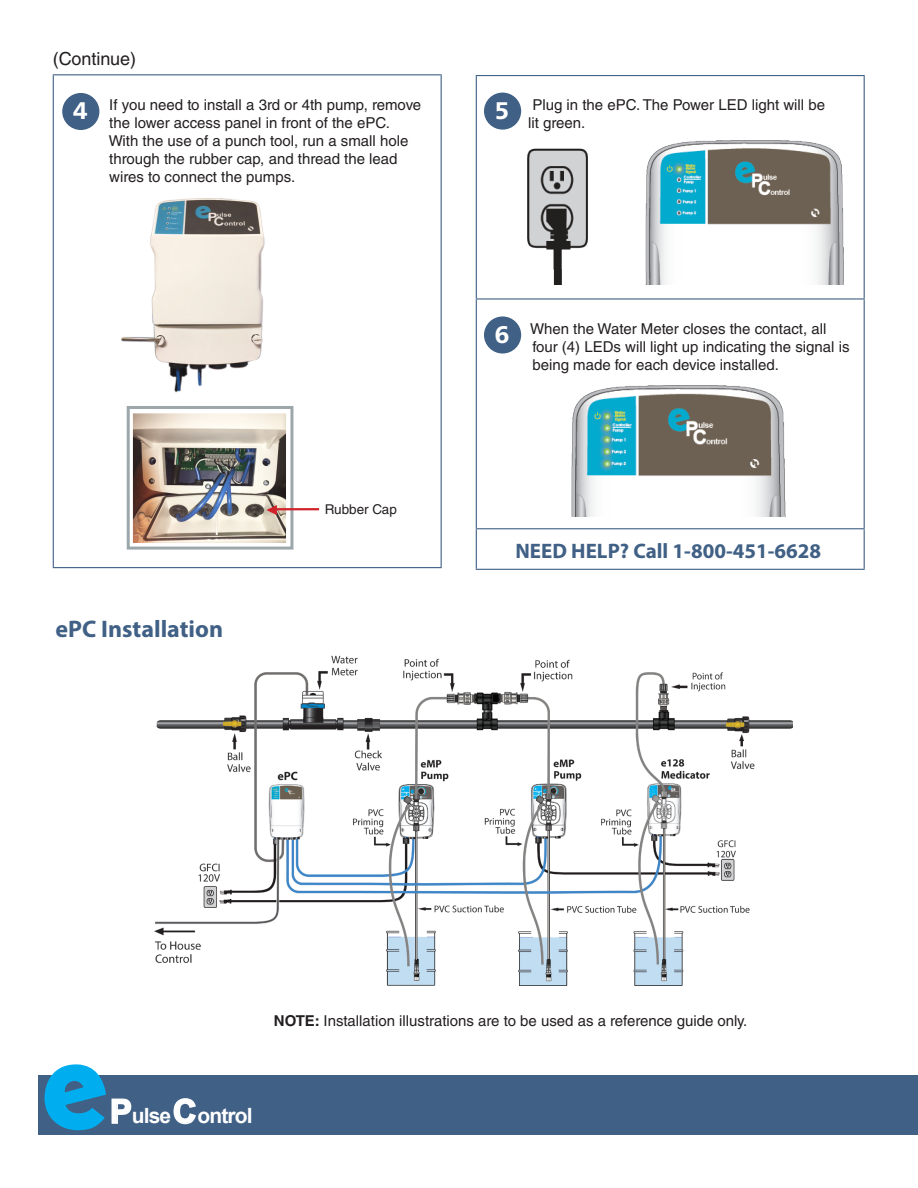
<style>
.page{position:relative;width:918px;height:1188px;background:#fff}
.page>*{position:absolute;margin:0;border:0;box-sizing:border-box;transform-origin:0 0}
.t1{font:700 33px "Arial";color:#fff}
.t2{font:700 24px "Myriad Pro";color:#406085}
.t3{font:800 24px "Frutiger Neue LT Pro";color:#fff}
.t4{font:700 21px "Myriad Pro";color:#406085}
.t5{font:700 21px "Arial";letter-spacing:-.04em;color:#fff}
.t6{font:18px "Helvetica LT Std";color:#231f20}
.t7{font:15px/18px "Helvetica LT Std";color:#231f20}
.t8{font:13.5px "Helvetica LT Std";color:#231f20}
.s1{font-weight:700}
</style>
<div class="page">
<hr style="left:476px;top:75px;width:389px;height:1px;background:#406085">
<hr style="left:476px;top:76px;width:1px;height:222px;background:#406085">
<hr style="left:864px;top:76px;width:1px;height:222px;background:#406085">
<hr style="left:476px;top:298px;width:389px;height:2px;background:#406085">
<hr style="left:476px;top:300px;width:1px;height:228px;background:#406085">
<hr style="left:864px;top:300px;width:1px;height:228px;background:#406085">
<hr style="left:476px;top:528px;width:389px;height:1px;background:#406085">
<hr style="left:476px;top:529px;width:1px;height:40px;background:#406085">
<hr style="left:864px;top:529px;width:1px;height:40px;background:#406085">
<hr style="left:476px;top:569px;width:389px;height:1px;background:#406085">
<hr style="left:53px;top:74px;width:389px;height:1px;background:#406085">
<hr style="left:53px;top:75px;width:1px;height:492px;background:#406085">
<hr style="left:441px;top:75px;width:1px;height:492px;background:#406085">
<hr style="left:53px;top:567px;width:389px;height:1px;background:#406085">
<div style="left:38px;top:1075px;width:880px;height:60px;background:#406085"></div>
<svg style="left:45px;top:1064px;width:87px;height:66px"></svg>
<div style="left:63px;top:94px;width:36px;height:35px;background:#406085;border-radius:50%"></div>
<div style="left:62px;top:93px;width:37px;height:37px;border:2px solid #406085;border-radius:50%"></div>
<div style="left:485px;top:93px;width:35px;height:36px;background:#406085;border-radius:50%"></div>
<div style="left:484px;top:93px;width:37px;height:37px;border:2px solid #406085;border-radius:50%"></div>
<div style="left:485px;top:317px;width:35px;height:36px;background:#406085;border-radius:50%"></div>
<div style="left:484px;top:316px;width:37px;height:38px;border:2px solid #406085;border-radius:50%"></div>
<svg style="left:173px;top:1098px;width:23px;height:27px"></svg>
<img style="left:121px;top:198px;width:144px;height:195px">
<img style="left:132px;top:413px;width:156px;height:130px">
<img style="left:154px;top:655px;width:639px;height:330px">
<div style="left:127px;top:406px;width:166px;height:144px;border:3px solid #9ca7ac"></div>
<hr style="left:277px;top:508px;width:42px;height:2px;background:#d1232a">
<svg style="left:266px;top:504px;width:12px;height:12px"></svg>
<img style="left:527px;top:140px;width:317px;height:144px">
<img style="left:571px;top:385px;width:215px;height:132px">
<p class="t6" style="left:53px;top:49px;width:85px">(Continue)</p>
<p class="t7" style="left:109px;top:95px;width:313px">If you need to install a 3rd or 4th pump, remove the lower access panel in front of the ePC.</p>
<p class="t7" style="left:109px;top:131px;width:301px">With the use of a punch tool, run a small hole through the rubber cap, and thread the lead</p>
<p class="t7" style="left:109px;top:167px;width:187px">wires to connect the pumps.</p>
<p class="t3" style="left:73px;top:97px;width:16px">4</p>
<p class="t3" style="left:495px;top:96px;width:16px">5</p>
<p class="t7" style="left:532px;top:96px;width:294px">Plug in the ePC. The Power LED light will be</p>
<p class="t7" style="left:528px;top:114px;width:59px">lit green.</p>
<p class="t2" style="left:56px;top:614px;width:169px">ePC Installation</p>
<p class="t8" style="left:325px;top:501px;width:74px">Rubber Cap</p>
<p class="t3" style="left:495px;top:320px;width:16px">6</p>
<p class="t7" style="left:530px;top:319px;width:298px">When the Water Meter closes the contact, all</p>
<p class="t7" style="left:532px;top:337px;width:319px">four (4) LEDs will light up indicating the signal is</p>
<p class="t7" style="left:532px;top:355px;width:248px">being made for each device installed.</p>
<p class="t4" style="left:515px;top:537px;width:307px">NEED HELP? Call 1-800-451-6628</p>
<p class="t7" style="left:274px;top:1012px;width:475px"><span class="s1">NOTE:</span> Installation illustrations are to be used as a reference guide only.</p>
<p class="t1" style="left:173px;top:1088px;width:25px">C</p>
<p class="t5" style="left:198px;top:1101px;width:57px">ontrol</p>
<p class="t1" style="left:110px;top:1088px;width:24px">P</p>
<p class="t5" style="left:132px;top:1101px;width:41px">ulse</p>
</div>
